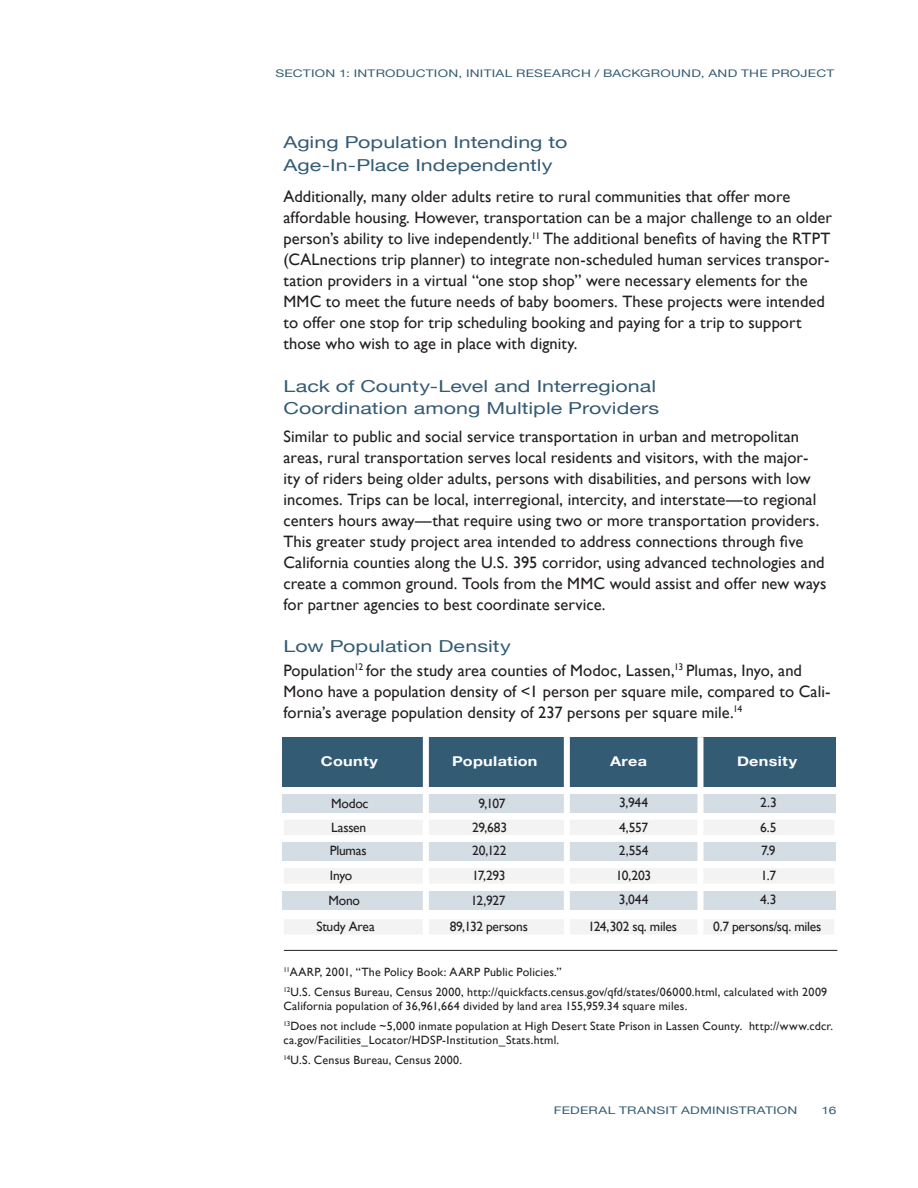
<style>
.page{position:relative;width:918px;height:1188px;background:#fff}
.page>*{position:absolute;margin:0;border:0;box-sizing:border-box;transform-origin:0 0}
.Body_Text{font:16.5px/21px "Gill Sans";letter-spacing:.005em;color:#231f20}
.Chapter_Subhead_2{font:16.5px "Helvetica Neue";color:#345b74;scale:1.3 1}
.FIGURES_following{font:13.5px "Gill Sans";letter-spacing:-.02em;color:#231f20}
.FIGURES_following-2{font:700 13.5px "Helvetica Neue";letter-spacing:.02em;color:#fff;scale:1.2 1}
.Figure_Table_head{font:700 13.5px "Helvetica Neue";letter-spacing:.015em;color:#fff;scale:1.2 1}
.Source{font:12px/14.4px "Gill Sans";letter-spacing:.02em;color:#231f20}
.t1{font:10.5px "Helvetica Neue";letter-spacing:.02em;color:#345b74;scale:1.3 1}
</style>
<div class="page">
<div style="left:282px;top:891px;width:554px;height:19px;background:#d4dde3"></div>
<div style="left:281px;top:865px;width:556px;height:22px;background:#f3f3f3;border:3px solid #fff"></div>
<div style="left:282px;top:794px;width:554px;height:18px;background:#d4dde3"></div>
<div style="left:282px;top:737px;width:554px;height:50px;background:#345b74"></div>
<div style="left:281px;top:817px;width:556px;height:21px;background:#f3f3f3;border:3px solid #fff"></div>
<div style="left:282px;top:842px;width:554px;height:18px;background:#d4dde3"></div>
<div style="left:281px;top:916px;width:556px;height:22px;background:#f3f3f3;border:3px solid #fff"></div>
<div style="left:423px;top:733px;width:6px;height:209px;background:#fff"></div>
<div style="left:564px;top:733px;width:6px;height:209px;background:#fff"></div>
<div style="left:697px;top:737px;width:6px;height:205px;background:#fff"></div>
<hr style="left:284px;top:950px;width:553px;height:1px;background:#231f20">
<p class="t1" style="left:275px;top:64px;width:431px">SECTION 1: INTRODUCTION, INITIAL RESEARCH / BACKGROUND, AND THE PROJECT</p>
<h2 class="Chapter_Subhead_2" style="left:284px;top:128px;width:220px">Aging Population Intending to</h2>
<h2 class="Chapter_Subhead_2" style="left:284px;top:151px;width:208px">Age-In-Place Independently</h2>
<p class="Body_Text" style="left:283px;top:187px;width:550px">Additionally, many older adults retire to rural communities that offer more affordable housing. However, transportation can be a major challenge to an older person’s ability to live independently.<sup>11</sup> The additional benefits of having the RTPT (CALnections trip planner) to integrate non-scheduled human services transpor&shy;tation providers in a virtual “one stop shop” were necessary elements for the MMC to meet the future needs of baby boomers. These projects were intended to offer one stop for trip scheduling booking and paying for a trip to support those who wish to age in place with dignity.</p>
<h2 class="Chapter_Subhead_2" style="left:284px;top:372px;width:288px">Lack of County-Level and Interregional</h2>
<h2 class="Chapter_Subhead_2" style="left:284px;top:394px;width:291px">Coordination among Multiple Providers</h2>
<p class="Body_Text" style="left:284px;top:426px;width:544px">Similar to public and social service transportation in urban and metropolitan areas, rural transportation serves local residents and visitors, with the major&shy;ity of riders being older adults, persons with disabilities, and persons with low incomes. Trips can be local, interregional, intercity, and interstate—to regional centers hours away—that require using two or more transportation providers.<br>This greater study project area intended to address connections through five California counties along the U.S. 395 corridor, using advanced technologies and create a common ground. Tools from the MMC would assist and offer new ways for partner agencies to best coordinate service.</p>
<h2 class="Chapter_Subhead_2" style="left:284px;top:632px;width:176px">Low Population Density</h2>
<p class="Body_Text" style="left:283px;top:660px;width:549px">Population<sup>12</sup> for the study area counties of Modoc, Lassen,<sup>13</sup> Plumas, Inyo, and<br>Mono have a population density of &lt;1 person per square mile, compared to Cali&shy;fornia’s average population density of 237 persons per square mile.<sup>14</sup></p>
<h2 class="Figure_Table_head" style="left:321px;top:749px;width:49px">County</h2>
<p class="FIGURES_following-2" style="left:452px;top:749px;width:73px">Population</p>
<p class="FIGURES_following" style="left:478px;top:796px;width:29px">9,107</p>
<p class="FIGURES_following" style="left:331px;top:796px;width:39px">Modoc</p>
<p class="FIGURES_following" style="left:331px;top:820px;width:37px">Lassen</p>
<p class="FIGURES_following" style="left:472px;top:820px;width:37px">29,683</p>
<p class="FIGURES_following" style="left:472px;top:843px;width:36px">20,122</p>
<p class="FIGURES_following" style="left:472px;top:868px;width:35px">17,293</p>
<p class="FIGURES_following" style="left:471px;top:892px;width:36px">12,927</p>
<p class="FIGURES_following" style="left:330px;top:843px;width:39px">Plumas</p>
<p class="FIGURES_following" style="left:330px;top:868px;width:24px">Inyo</p>
<p class="FIGURES_following" style="left:328px;top:892px;width:33px">Mono</p>
<p class="FIGURES_following-2" style="left:610px;top:749px;width:32px">Area</p>
<p class="FIGURES_following" style="left:619px;top:794px;width:31px">3,944</p>
<p class="FIGURES_following" style="left:619px;top:820px;width:30px">4,557</p>
<p class="FIGURES_following" style="left:619px;top:842px;width:31px">2,554</p>
<p class="FIGURES_following" style="left:616px;top:868px;width:37px">10,203</p>
<p class="FIGURES_following" style="left:619px;top:892px;width:31px">3,044</p>
<p class="FIGURES_following-2" style="left:737px;top:749px;width:52px">Density</p>
<p class="FIGURES_following" style="left:760px;top:794px;width:18px">2.3</p>
<p class="FIGURES_following" style="left:760px;top:820px;width:18px">6.5</p>
<p class="FIGURES_following" style="left:761px;top:842px;width:16px">7.9</p>
<p class="FIGURES_following" style="left:761px;top:868px;width:17px">1.7</p>
<p class="FIGURES_following" style="left:760px;top:892px;width:18px">4.3</p>
<p class="FIGURES_following" style="left:316px;top:919px;width:60px">Study Area</p>
<p class="FIGURES_following" style="left:450px;top:919px;width:80px">89,132 persons</p>
<p class="FIGURES_following" style="left:588px;top:919px;width:90px">124,302 sq. miles</p>
<p class="FIGURES_following" style="left:713px;top:919px;width:110px">0.7 persons/sq. miles</p>
<p class="Source" style="left:284px;top:965px;width:280px"><sup>11</sup>AARP, 2001, “The Policy Book: AARP Public Policies.”</p>
<p class="Source" style="left:284px;top:985px;width:545px"><sup>12</sup>U.S. Census Bureau, Census 2000, http://quickfacts.census.gov/qfd/states/06000.html, calculated with 2009<br>California population of 36,961,664 divided by land area 155,959.34 square miles.</p>
<p class="Source" style="left:283px;top:1019px;width:551px"><sup>13</sup>Does not include ~5,000 inmate population at High Desert State Prison in Lassen County. http://www.cdcr. ca.gov/Facilities_Locator/HDSP-Institution_Stats.html.</p>
<p class="Source" style="left:284px;top:1053px;width:180px"><sup>14</sup>U.S. Census Bureau, Census 2000.</p>
<p class="t1" style="left:554px;top:1102px;width:189px">FEDERAL TRANSIT ADMINISTRATION</p>
<p class="t1" style="left:822px;top:1102px;width:13px">16</p>
</div>
